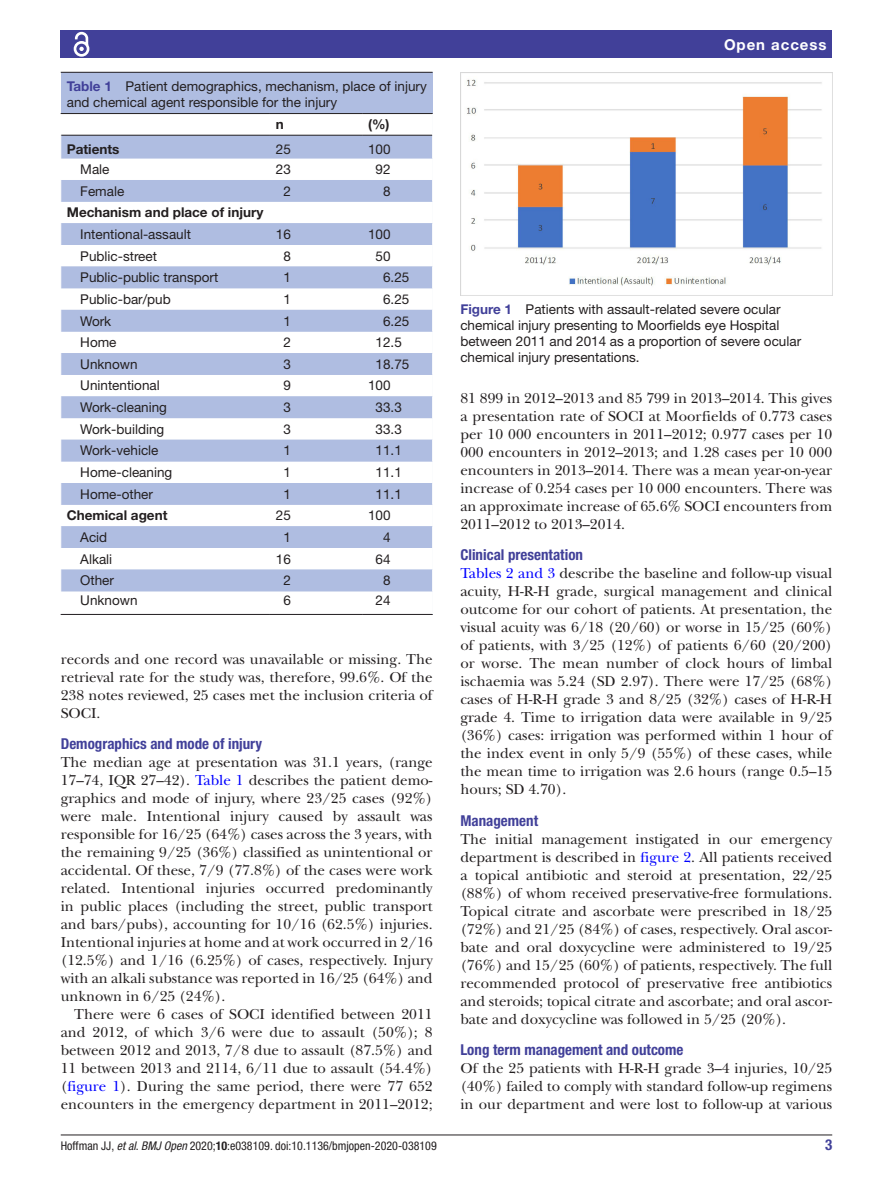
<style>
.page{position:relative;width:893px;height:1191px;background:#fff}
.page>*{position:absolute;margin:0;border:0;box-sizing:border-box;transform-origin:0 0}
.t1{font:15px/18px "New Baskerville";color:#231f20;text-align:justify}
.t2{font:700 condensed 15px "Helvetica Neue LT Std";color:#414099}
.t3{font:700 15px "Helvetica Neue LT Std";letter-spacing:.065em;color:#fff}
.t4{font:13.5px/16.2px "Helvetica Neue LT Std";color:#231f20}
.t5{font:700 13.5px "Helvetica Neue LT Std";color:#231f20}
.t6{font:condensed 12px "Helvetica Neue LT Std";color:#231f20}
.s1{font-weight:700;color:#414099}
.s2{color:#00f}
.s3{font-style:italic}
.s4{font-weight:700}
</style>
<div class="page">
<hr style="left:61px;top:1134px;width:771px;height:1px;background:#231f20">
<div style="left:61px;top:31px;width:771px;height:27px;background:#414099"></div>
<svg style="left:73px;top:31px;width:17px;height:26px"></svg>
<div style="left:61px;top:73px;width:372px;height:542px;background:#afbde1"></div>
<hr style="left:61px;top:72px;width:372px;height:1px;background:#231f20">
<svg style="left:61px;top:114px;width:371px;height:500px;background:#fbfcfc"></svg>
<svg style="left:61px;top:136px;width:371px;height:455px"></svg>
<hr style="left:61px;top:113px;width:209px;height:1px;background:#231f20">
<hr style="left:61px;top:135px;width:209px;height:1px;background:#231f20">
<hr style="left:270px;top:113px;width:92px;height:1px;background:#231f20">
<hr style="left:270px;top:135px;width:92px;height:1px;background:#231f20">
<hr style="left:362px;top:113px;width:71px;height:1px;background:#231f20">
<hr style="left:362px;top:135px;width:70px;height:1px;background:#231f20">
<hr style="left:61px;top:614px;width:209px;height:1px;background:#231f20">
<hr style="left:270px;top:614px;width:92px;height:1px;background:#231f20">
<hr style="left:362px;top:614px;width:71px;height:1px;background:#231f20">
<svg style="left:432px;top:114px;width:1px;height:500px"></svg>
<img style="left:460px;top:73px;width:372px;height:223px">
<p class="t4" style="left:67px;top:77px;width:362px"><span class="s1">Table 1</span> Patient demographics, mechanism, place of injury and chemical agent responsible for the injury</p>
<p class="t5" style="left:276px;top:116px;width:10px">n</p>
<p class="t5" style="left:368px;top:116px;width:23px">(%)</p>
<p class="t5" style="left:67px;top:141px;width:54px">Patients</p>
<p class="t4" style="left:276px;top:141px;width:17px">25</p>
<p class="t4" style="left:368px;top:141px;width:24px">100</p>
<p class="t4" style="left:80px;top:161px;width:31px">Male</p>
<p class="t4" style="left:276px;top:161px;width:17px">23</p>
<p class="t4" style="left:376px;top:161px;width:17px">92</p>
<p class="t4" style="left:80px;top:182px;width:46px">Female</p>
<p class="t4" style="left:283px;top:182px;width:9px">2</p>
<p class="t4" style="left:383px;top:182px;width:9px">8</p>
<p class="t5" style="left:67px;top:204px;width:198px">Mechanism and place of injury</p>
<p class="t4" style="left:80px;top:226px;width:112px">Intentional-assault</p>
<p class="t4" style="left:276px;top:226px;width:17px">16</p>
<p class="t4" style="left:368px;top:226px;width:24px">100</p>
<p class="t4" style="left:80px;top:247px;width:78px">Public-street</p>
<p class="t4" style="left:283px;top:247px;width:9px">8</p>
<p class="t4" style="left:376px;top:247px;width:17px">50</p>
<p class="t4" style="left:80px;top:269px;width:140px">Public-public transport</p>
<p class="t4" style="left:283px;top:269px;width:9px">1</p>
<p class="t4" style="left:383px;top:269px;width:28px">6.25</p>
<p class="t4" style="left:80px;top:291px;width:92px">Public-bar/pub</p>
<p class="t4" style="left:283px;top:291px;width:9px">1</p>
<p class="t4" style="left:383px;top:291px;width:28px">6.25</p>
<p class="t4" style="left:80px;top:312px;width:32px">Work</p>
<p class="t4" style="left:283px;top:312px;width:9px">1</p>
<p class="t4" style="left:383px;top:312px;width:28px">6.25</p>
<p class="t4" style="left:80px;top:334px;width:38px">Home</p>
<p class="t4" style="left:283px;top:334px;width:9px">2</p>
<p class="t4" style="left:376px;top:334px;width:28px">12.5</p>
<p class="t4" style="left:80px;top:356px;width:59px">Unknown</p>
<p class="t4" style="left:283px;top:356px;width:9px">3</p>
<p class="t4" style="left:376px;top:356px;width:35px">18.75</p>
<p class="t4" style="left:80px;top:377px;width:81px">Unintentional</p>
<p class="t4" style="left:283px;top:377px;width:9px">9</p>
<p class="t4" style="left:368px;top:377px;width:24px">100</p>
<p class="t4" style="left:80px;top:399px;width:88px">Work-cleaning</p>
<p class="t4" style="left:283px;top:399px;width:9px">3</p>
<p class="t4" style="left:376px;top:399px;width:28px">33.3</p>
<p class="t4" style="left:80px;top:421px;width:85px">Work-building</p>
<p class="t4" style="left:283px;top:421px;width:9px">3</p>
<p class="t4" style="left:376px;top:421px;width:28px">33.3</p>
<p class="t4" style="left:80px;top:442px;width:80px">Work-vehicle</p>
<p class="t4" style="left:283px;top:442px;width:9px">1</p>
<p class="t4" style="left:376px;top:442px;width:28px">11.1</p>
<p class="t4" style="left:80px;top:464px;width:94px">Home-cleaning</p>
<p class="t4" style="left:283px;top:464px;width:9px">1</p>
<p class="t4" style="left:376px;top:464px;width:28px">11.1</p>
<p class="t4" style="left:80px;top:485px;width:74px">Home-other</p>
<p class="t4" style="left:283px;top:485px;width:9px">1</p>
<p class="t4" style="left:376px;top:485px;width:28px">11.1</p>
<p class="t5" style="left:67px;top:507px;width:102px">Chemical agent</p>
<p class="t4" style="left:276px;top:507px;width:17px">25</p>
<p class="t4" style="left:368px;top:507px;width:24px">100</p>
<p class="t4" style="left:80px;top:529px;width:28px">Acid</p>
<p class="t4" style="left:283px;top:529px;width:9px">1</p>
<p class="t4" style="left:383px;top:529px;width:9px">4</p>
<p class="t4" style="left:80px;top:550px;width:33px">Alkali</p>
<p class="t4" style="left:276px;top:550px;width:17px">16</p>
<p class="t4" style="left:376px;top:550px;width:17px">64</p>
<p class="t4" style="left:80px;top:572px;width:35px">Other</p>
<p class="t4" style="left:283px;top:572px;width:9px">2</p>
<p class="t4" style="left:383px;top:572px;width:9px">8</p>
<p class="t4" style="left:80px;top:592px;width:59px">Unknown</p>
<p class="t4" style="left:283px;top:592px;width:9px">6</p>
<p class="t4" style="left:376px;top:592px;width:17px">24</p>
<p class="t1" style="left:61px;top:650px;width:373px">records and one record was unavailable or missing. The retrieval rate for the study was, therefore, 99.6%. Of the 238 notes reviewed, 25 cases met the inclusion criteria of SOCI.</p>
<p class="t2" style="left:61px;top:735px;width:203px">Demographics and mode of injury</p>
<p class="t1" style="left:61px;top:753px;width:373px">The median age at presentation was 31.1 years, (range 17–74, IQR 27–42). <span class="s2">Table 1</span> describes the patient demo&shy;graphics and mode of injury, where 23/25 cases (92%) were male. Intentional injury caused by assault was responsible for 16/25 (64%) cases across the 3 years, with the remaining 9/25 (36%) classified as unintentional or accidental. Of these, 7/9 (77.8%) of the cases were work related. Intentional injuries occurred predominantly in public places (including the street, public transport and bars/pubs), accounting for 10/16 (62.5%) injuries.<br>Intentional injuries at home and at work occurred in 2/16 (12.5%) and 1/16 (6.25%) of cases, respectively. Injury with an alkali substance was reported in 16/25 (64%) and unknown in 6/25 (24%).</p>
<p class="t1" style="left:61px;top:1005px;width:373px;text-indent:14px">There were 6 cases of SOCI identified between 2011 and 2012, of which 3/6 were due to assault (50%); 8 between 2012 and 2013, 7/8 due to assault (87.5%) and 11 between 2013 and 2114, 6/11 due to assault (54.4%) (<span class="s2">figure 1</span>). During the same period, there were 77 652 encounters in the emergency department in 2011–2012;</p>
<p class="t3" style="left:724px;top:35px;width:104px">Open access</p>
<p class="t4" style="left:460px;top:300px;width:342px"><span class="s1">Figure 1</span> Patients with assault-related severe ocular chemical injury presenting to Moorfields eye Hospital between 2011 and 2014 as a proportion of severe ocular chemical injury presentations.</p>
<p class="t1" style="left:460px;top:389px;width:373px">81 899 in 2012–2013 and 85 799 in 2013–2014. This gives a presentation rate of SOCI at Moorfields of 0.773 cases per 10 000 encounters in 2011–2012; 0.977 cases per 10<br>000 encounters in 2012–2013; and 1.28 cases per 10 000 encounters in 2013–2014. There was a mean year-on-year increase of 0.254 cases per 10 000 encounters. There was an approximate increase of 65.6% SOCI encounters from 2011–2012 to 2013–2014.</p>
<p class="t2" style="left:460px;top:546px;width:124px">Clinical presentation</p>
<p class="t1" style="left:460px;top:564px;width:373px"><span class="s2">Tables 2 and 3</span> describe the baseline and follow-up visual acuity, H-R-H grade, surgical management and clinical outcome for our cohort of patients. At presentation, the visual acuity was 6/18 (20/60) or worse in 15/25 (60%) of patients, with 3/25 (12%) of patients 6/60 (20/200) or worse. The mean number of clock hours of limbal ischaemia was 5.24 (SD 2.97). There were 17/25 (68%) cases of H-R-H grade 3 and 8/25 (32%) cases of H-R-H grade 4. Time to irrigation data were available in 9/25 (36%) cases: irrigation was performed within 1 hour of the index event in only 5/9 (55%) of these cases, while the mean time to irrigation was 2.6 hours (range 0.5–15 hours; SD 4.70).</p>
<p class="t2" style="left:460px;top:811px;width:79px">Management</p>
<p class="t1" style="left:460px;top:830px;width:373px">The initial management instigated in our emergency department is described in <span class="s2">figure 2</span>. All patients received a topical antibiotic and steroid at presentation, 22/25 (88%) of whom received preservative-free formulations.<br>Topical citrate and ascorbate were prescribed in 18/25 (72%) and 21/25 (84%) of cases, respectively. Oral ascor&shy;bate and oral doxycycline were administered to 19/25 (76%) and 15/25 (60%) of patients, respectively. The full recommended protocol of preservative free antibiotics and steroids; topical citrate and ascorbate; and oral ascor&shy;bate and doxycycline was followed in 5/25 (20%).</p>
<p class="t2" style="left:460px;top:1041px;width:225px">Long term management and outcome</p>
<p class="t1" style="left:460px;top:1059px;width:373px">Of the 25 patients with H-R-H grade 3–4 injuries, 10/25 (40%) failed to comply with standard follow-up regimens in our department and were lost to follow-up at various</p>
<p class="t6" style="left:61px;top:1138px;width:378px">Hoffman JJ, <span class="s3">et al</span>. <span class="s3">BMJ Open</span> 2020;<span class="s4">10</span>:e038109. doi:10.1136/bmjopen-2020-038109</p>
<p class="t2" style="left:825px;top:1135px;width:9px">3</p>
</div>
